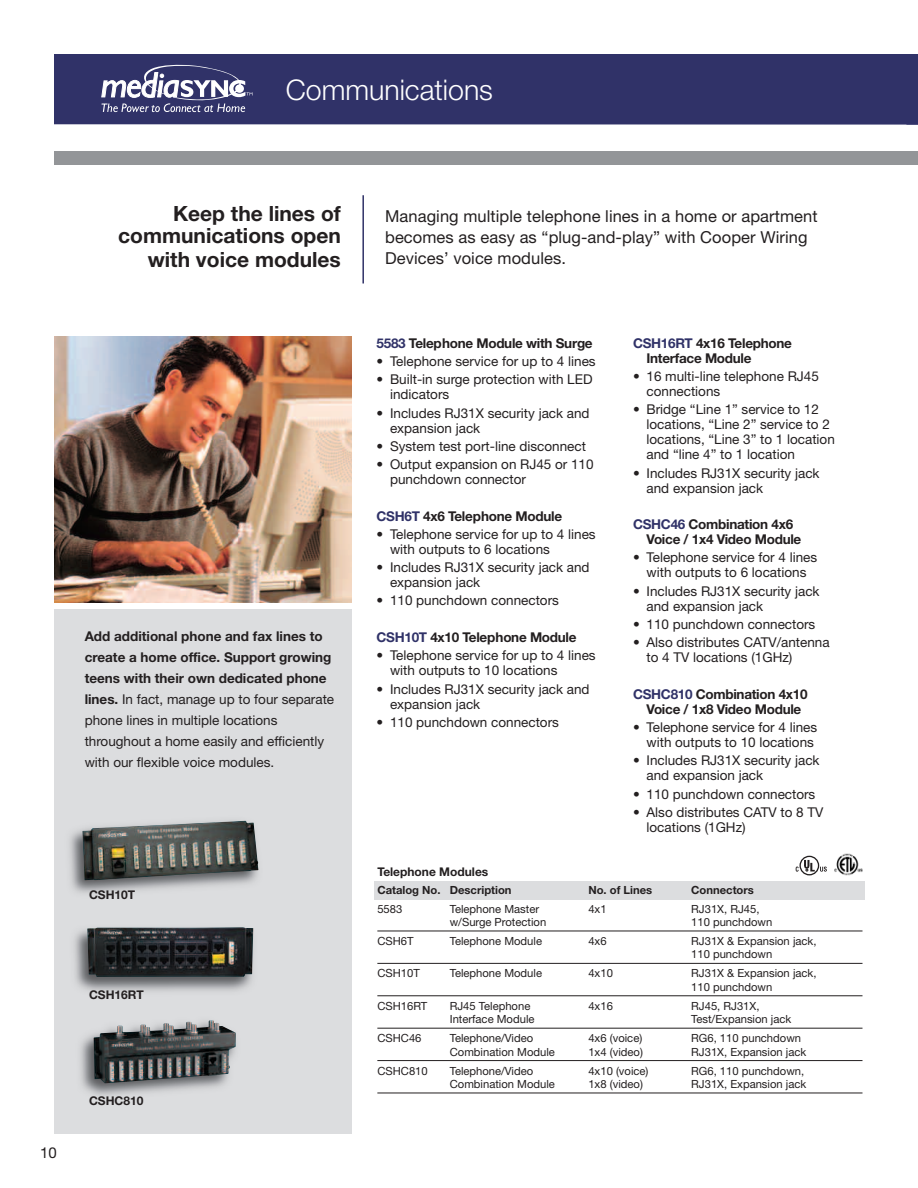
<style>
.page{position:relative;width:918px;height:1188px;background:#fff}
.page>*{position:absolute;margin:0;border:0;box-sizing:border-box;transform-origin:0 0}
.t1{font:300 28.5px "Helvetica Neue";color:#fff}
.t2{font:700 21px/23.1px "Helvetica Neue";color:#231f20;text-align:right}
.t3{font:16.5px/21px "Helvetica Neue";letter-spacing:.005em;color:#231f20}
.t4{font:15px "Helvetica Neue";color:#231f20}
.t5{font:13.5px/15px "Helvetica Neue";color:#231f20}
.t6{font:700 13.5px/15px "Helvetica Neue";letter-spacing:-.02em;color:#231f20}
.t7{font:700 12px "Helvetica Neue";color:#231f20}
.t8{font:11.25px/13.5px "Helvetica Neue";color:#231f20}
.t9{font:700 11.25px "Helvetica Neue";color:#231f20}
.s1{font-weight:700}
.s2{color:#303268}
</style>
<div class="page">
<img style="left:54px;top:337px;width:298px;height:266px">
<hr style="left:362px;top:195px;width:2px;height:88px;background:#303268">
<div style="left:54px;top:54px;width:864px;height:71px;background:#303268"></div>
<div style="left:54px;top:152px;width:864px;height:13px;background:#939598"></div>
<div style="left:54px;top:610px;width:298px;height:524px;background:#dcdddf"></div>
<svg style="left:101px;top:65px;width:151px;height:47px"></svg>
<img style="left:70px;top:820px;width:189px;height:73px">
<img style="left:82px;top:821px;width:176px;height:59px">
<img style="left:74px;top:928px;width:180px;height:63px">
<img style="left:87px;top:927px;width:166px;height:50px">
<img style="left:80px;top:1020px;width:156px;height:76px">
<img style="left:99px;top:1023px;width:87px;height:14px">
<div style="left:374px;top:881px;width:491px;height:19px;background:#dcdddf"></div>
<hr style="left:377px;top:931px;width:485px;height:1px;background:#231f20">
<hr style="left:377px;top:963px;width:485px;height:1px;background:#231f20">
<hr style="left:377px;top:995px;width:485px;height:1px;background:#231f20">
<hr style="left:377px;top:1028px;width:485px;height:1px;background:#231f20">
<hr style="left:377px;top:1060px;width:485px;height:1px;background:#231f20">
<hr style="left:377px;top:1093px;width:485px;height:1px;background:#231f20">
<img style="left:835px;top:853px;width:27px;height:22px">
<div style="left:800px;top:856px;width:19px;height:19px;border:1px solid #231f20;border-radius:50%"></div>
<svg style="left:796px;top:860px;width:31px;height:12px"></svg>
<h1 class="t1" style="left:286px;top:79px;width:209px">Communications</h1>
<h2 class="t2" style="left:118px;top:204px;width:224px">Keep the lines of communications open with voice modules</h2>
<p class="t5" style="left:85px;top:628px;width:251px;line-height:21px"><span class="s1">Add additional phone and fax lines to create a home office. Support growing teens with their own dedicated phone lines.</span> In fact, manage up to four separate phone lines in multiple locations throughout a home easily and efficiently with our flexible voice modules.</p>
<p class="t7" style="left:89px;top:891px;width:48px">CSH10T</p>
<p class="t7" style="left:89px;top:991px;width:56px">CSH16RT</p>
<p class="t4" style="left:40px;top:1147px;width:18px">10</p>
<p class="t7" style="left:89px;top:1096px;width:56px">CSHC810</p>
<p class="t3" style="left:385px;top:207px;width:434px">Managing multiple telephone lines in a home or apartment becomes as easy as “plug-and-play” with Cooper Wiring<br>Devices’ voice modules.</p>
<p class="t6" style="left:377px;top:337px;width:218px"><span class="s2">5583</span> Telephone Module with Surge</p>
<p class="t5" style="left:377px;top:355px;width:221px">• Telephone service for up to 4 lines</p>
<p class="t5" style="left:390px;top:373px;width:204px;text-indent:-14px">• Built-in surge protection with LED indicators</p>
<p class="t5" style="left:390px;top:407px;width:201px;text-indent:-14px">• Includes RJ31X security jack and expansion jack</p>
<p class="t5" style="left:377px;top:440px;width:211px">• System test port-line disconnect</p>
<p class="t5" style="left:390px;top:458px;width:205px;text-indent:-14px">• Output expansion on RJ45 or 110 punchdown connector</p>
<p class="t6" style="left:377px;top:510px;width:187px"><span class="s2">CSH6T</span> 4x6 Telephone Module</p>
<p class="t5" style="left:390px;top:528px;width:207px;text-indent:-14px">• Telephone service for up to 4 lines with outputs to 6 locations</p>
<p class="t5" style="left:390px;top:561px;width:201px;text-indent:-14px">• Includes RJ31X security jack and expansion jack</p>
<p class="t5" style="left:377px;top:594px;width:184px">• 110 punchdown connectors</p>
<p class="t6" style="left:377px;top:631px;width:202px"><span class="s2">CSH10T</span> 4x10 Telephone Module</p>
<p class="t5" style="left:390px;top:649px;width:207px;text-indent:-14px">• Telephone service for up to 4 lines with outputs to 10 locations</p>
<p class="t5" style="left:390px;top:683px;width:201px;text-indent:-14px">• Includes RJ31X security jack and expansion jack</p>
<p class="t5" style="left:377px;top:716px;width:184px">• 110 punchdown connectors</p>
<p class="t6" style="left:647px;top:337px;width:147px;text-indent:-13px"><span class="s2">CSH16RT</span> 4x16 Telephone<br>Interface Module</p>
<p class="t5" style="left:647px;top:370px;width:174px;text-indent:-14px">• 16 multi-line telephone RJ45 connections</p>
<p class="t5" style="left:647px;top:403px;width:190px;text-indent:-13px">• Bridge “Line 1” service to 12 locations, “Line 2” service to 2 locations, “Line 3” to 1 location and “line 4” to 1 location</p>
<p class="t5" style="left:647px;top:467px;width:175px;text-indent:-14px">• Includes RJ31X security jack and expansion jack</p>
<p class="t6" style="left:647px;top:518px;width:156px;text-indent:-14px"><span class="s2">CSHC46</span> Combination 4x6<br>Voice / 1x4 Video Module</p>
<p class="t5" style="left:633px;top:552px;width:186px;text-align:center">• Telephone service for 4 lines with outputs to 6 locations</p>
<p class="t5" style="left:647px;top:585px;width:175px;text-indent:-14px">• Includes RJ31X security jack and expansion jack</p>
<p class="t5" style="left:633px;top:618px;width:184px">• 110 punchdown connectors</p>
<p class="t5" style="left:647px;top:636px;width:185px;text-indent:-14px">• Also distributes CATV/antenna to 4 TV locations (1GHz)</p>
<p class="t6" style="left:633px;top:688px;width:176px;text-align:center"><span class="s2">CSHC810</span> Combination 4x10<br>Voice / 1x8 Video Module</p>
<p class="t5" style="left:633px;top:721px;width:186px;text-align:right">• Telephone service for 4 lines with outputs to 10 locations</p>
<p class="t5" style="left:647px;top:754px;width:175px;text-indent:-14px">• Includes RJ31X security jack and expansion jack</p>
<p class="t5" style="left:633px;top:788px;width:184px">• 110 punchdown connectors</p>
<p class="t5" style="left:647px;top:806px;width:178px;text-indent:-14px">• Also distributes CATV to 8 TV locations (1GHz)</p>
<p class="t7" style="left:377px;top:867px;width:112px">Telephone Modules</p>
<p class="t9" style="left:377px;top:886px;width:136px">Catalog No. Description</p>
<p class="t9" style="left:588px;top:886px;width:65px">No. of Lines</p>
<p class="t9" style="left:691px;top:886px;width:64px">Connectors</p>
<p class="t8" style="left:377px;top:903px;width:26px">5583</p>
<p class="t8" style="left:450px;top:903px;width:91px">Telephone Master</p>
<p class="t8" style="left:588px;top:903px;width:20px">4x1</p>
<p class="t8" style="left:691px;top:903px;width:70px">RJ31X, RJ45,</p>
<p class="t8" style="left:450px;top:916px;width:98px">w/Surge Protection</p>
<p class="t8" style="left:691px;top:916px;width:83px">110 punchdown</p>
<p class="t8" style="left:377px;top:935px;width:38px">CSH6T</p>
<p class="t8" style="left:450px;top:935px;width:94px">Telephone Module</p>
<p class="t8" style="left:588px;top:935px;width:20px">4x6</p>
<p class="t8" style="left:691px;top:935px;width:127px">RJ31X &amp; Expansion jack,<br>110 punchdown</p>
<p class="t8" style="left:377px;top:968px;width:44px">CSH10T</p>
<p class="t8" style="left:450px;top:968px;width:94px">Telephone Module</p>
<p class="t8" style="left:588px;top:968px;width:26px">4x10</p>
<p class="t8" style="left:691px;top:968px;width:127px">RJ31X &amp; Expansion jack,<br>110 punchdown</p>
<p class="t8" style="left:377px;top:1000px;width:51px">CSH16RT</p>
<p class="t8" style="left:450px;top:1000px;width:82px">RJ45 Telephone</p>
<p class="t8" style="left:588px;top:1000px;width:26px">4x16</p>
<p class="t8" style="left:691px;top:1000px;width:70px">RJ45, RJ31X,</p>
<p class="t8" style="left:450px;top:1014px;width:86px">Interface Module</p>
<p class="t8" style="left:691px;top:1014px;width:102px">Test/Expansion jack</p>
<p class="t8" style="left:377px;top:1032px;width:46px">CSHC46</p>
<p class="t8" style="left:450px;top:1032px;width:85px">Telephone/Video</p>
<p class="t8" style="left:588px;top:1032px;width:55px">4x6 (voice)</p>
<p class="t8" style="left:691px;top:1032px;width:111px">RG6, 110 punchdown</p>
<p class="t8" style="left:450px;top:1046px;width:107px">Combination Module</p>
<p class="t8" style="left:588px;top:1046px;width:56px">1x4 (video)</p>
<p class="t8" style="left:691px;top:1046px;width:117px">RJ31X, Expansion jack</p>
<p class="t8" style="left:377px;top:1065px;width:52px">CSHC810</p>
<p class="t8" style="left:450px;top:1065px;width:85px">Telephone/Video</p>
<p class="t8" style="left:588px;top:1065px;width:62px">4x10 (voice)</p>
<p class="t8" style="left:691px;top:1065px;width:115px">RG6, 110 punchdown,</p>
<p class="t8" style="left:450px;top:1078px;width:107px">Combination Module</p>
<p class="t8" style="left:588px;top:1078px;width:56px">1x8 (video)</p>
<p class="t8" style="left:691px;top:1078px;width:117px">RJ31X, Expansion jack</p>
</div>
